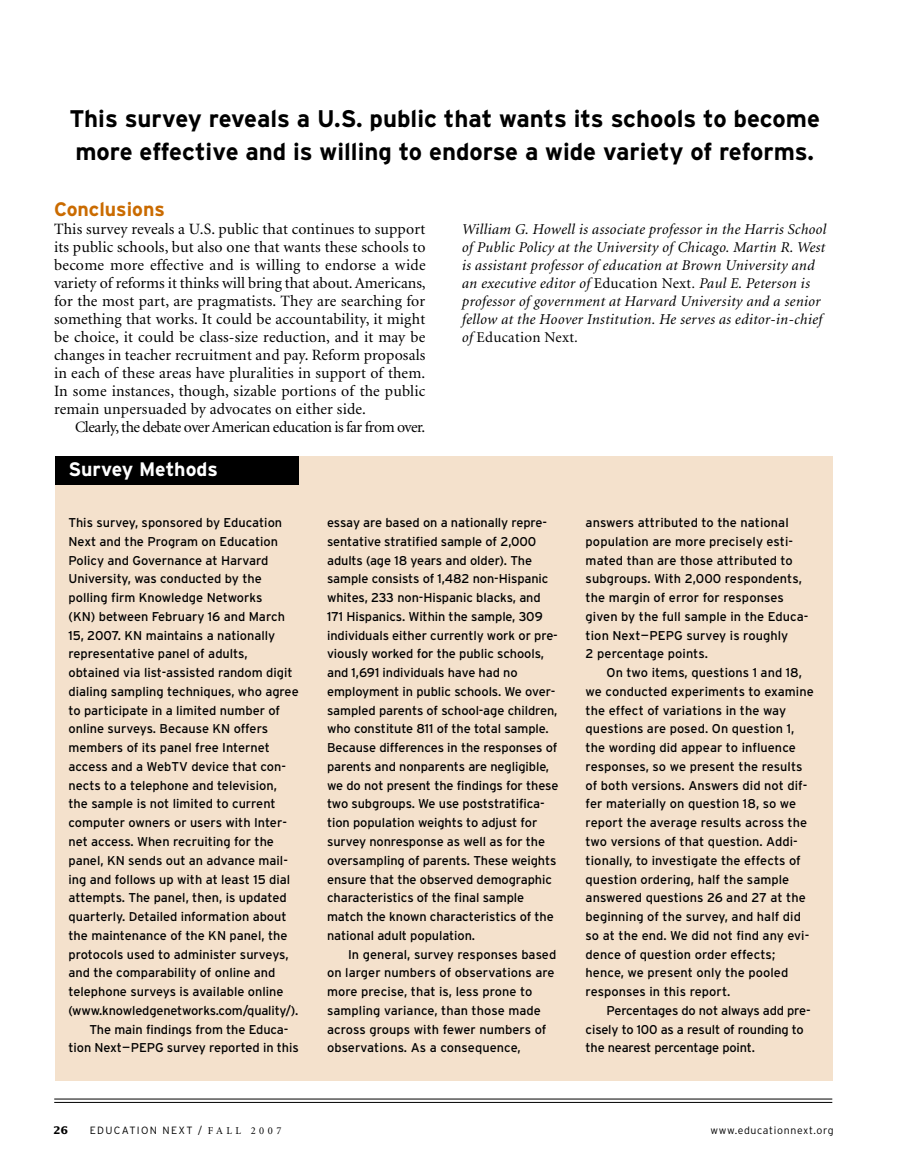
<style>
.page{position:relative;width:905px;height:1175px;background:#fff}
.page>*{position:absolute;margin:0;border:0;box-sizing:border-box;transform-origin:0 0}
.t1{font:700 24px/33px "Interstate";color:#000}
.t2{font:700 19.5px "Interstate";color:#fff}
.t3{font:700 19.5px "Interstate";color:#ca6b00}
.t4{font:15.75px/18px "Minion";letter-spacing:-.01em;color:#000;text-align:justify}
.t5{font:15.75px "Minion";letter-spacing:-.03em;color:#000}
.t6{font:italic 15px/18px "Minion";letter-spacing:.02em;color:#000}
.t7{font:12.75px/18.8px "Interstate";letter-spacing:-.005em;color:#000}
.t8{font:300 10.5px "Interstate";letter-spacing:.13em;color:#000}
.t9{font:300 10.5px "Interstate";letter-spacing:.065em;color:#000}
.t10{font:700 10.5px "Lucida";color:#000}
.s1{font-style:normal}
.s2{font-family:"Minion";font-weight:400}
</style>
<div class="page">
<div style="left:55px;top:455px;width:777px;height:625px;background:#f4e1cc"></div>
<div style="left:55px;top:455px;width:243px;height:29px;background:#000"></div>
<hr style="left:54px;top:1102px;width:778px;height:1px;background:#000">
<hr style="left:54px;top:1098px;width:778px;height:1px;background:#000">
<h1 class="t1" style="left:69px;top:102px;width:752px">This survey reveals a U.S. public that wants its schools to become more effective and is willing to endorse a wide variety of reforms.</h1>
<h2 class="t3" style="left:54px;top:198px;width:112px">Conclusions</h2>
<p class="t4" style="left:54px;top:221px;width:373px">This survey reveals a U.S. public that continues to support its public schools, but also one that wants these schools to become more effective and is willing to endorse a wide variety of reforms it thinks will bring that about. Americans, for the most part, are pragmatists. They are searching for something that works. It could be accountability, it might be choice, it could be class-size reduction, and it may be changes in teacher recruitment and pay. Reform proposals in each of these areas have pluralities in support of them.<br>In some instances, though, sizable portions of the public remain unpersuaded by advocates on either side.</p>
<p class="t5" style="left:75px;top:421px;width:352px">Clearly, the debate over American education is far from over.</p>
<h2 class="t2" style="left:68px;top:458px;width:151px">Survey Methods</h2>
<p class="t6" style="left:461px;top:221px;width:366px">William G. Howell is associate professor in the Harris School of Public Policy at the University of Chicago. Martin R. West is assistant professor of education at Brown University and an executive editor of <span class="s1">Education Next</span>. Paul E. Peterson is professor of government at Harvard University and a senior fellow at the Hoover Institution. He serves as editor-in-chief of <span class="s1">Education Next</span>.</p>
<p class="t7" style="left:68px;top:513px;width:215px">This survey, sponsored by Education</p>
<p class="t7" style="left:68px;top:532px;width:211px">Next and the Program on Education</p>
<p class="t7" style="left:68px;top:551px;width:201px">Policy and Governance at Harvard</p>
<p class="t7" style="left:68px;top:569px;width:195px">University, was conducted by the</p>
<p class="t7" style="left:68px;top:588px;width:195px">polling firm Knowledge Networks</p>
<p class="t7" style="left:68px;top:607px;width:218px">(KN) between February 16 and March</p>
<p class="t7" style="left:68px;top:626px;width:208px">15, 2007. KN maintains a nationally</p>
<p class="t7" style="left:68px;top:644px;width:181px">representative panel of adults,</p>
<p class="t7" style="left:68px;top:663px;width:226px">obtained via list-assisted random digit</p>
<p class="t7" style="left:68px;top:682px;width:232px">dialing sampling techniques, who agree</p>
<p class="t7" style="left:68px;top:701px;width:213px">to participate in a limited number of</p>
<p class="t7" style="left:68px;top:719px;width:201px">online surveys. Because KN offers</p>
<p class="t7" style="left:68px;top:738px;width:203px">members of its panel free Internet</p>
<p class="t7" style="left:68px;top:757px;width:219px">access and a WebTV device that con-</p>
<p class="t7" style="left:68px;top:776px;width:210px">nects to a telephone and television,</p>
<p class="t7" style="left:68px;top:794px;width:209px">the sample is not limited to current</p>
<p class="t7" style="left:68px;top:813px;width:220px">computer owners or users with Inter-</p>
<p class="t7" style="left:68px;top:832px;width:207px">net access. When recruiting for the</p>
<p class="t7" style="left:68px;top:851px;width:221px">panel, KN sends out an advance mail-</p>
<p class="t7" style="left:68px;top:869px;width:223px">ing and follows up with at least 15 dial</p>
<p class="t7" style="left:68px;top:888px;width:220px">attempts. The panel, then, is updated</p>
<p class="t7" style="left:68px;top:907px;width:220px">quarterly. Detailed information about</p>
<p class="t7" style="left:68px;top:926px;width:220px">the maintenance of the KN panel, the</p>
<p class="t7" style="left:68px;top:944px;width:222px">protocols used to administer surveys,</p>
<p class="t7" style="left:68px;top:963px;width:208px">and the comparability of online and</p>
<p class="t7" style="left:68px;top:982px;width:216px">telephone surveys is available online</p>
<p class="t7" style="left:68px;top:1001px;width:231px">(www.knowledgenetworks.com/quality/).</p>
<p class="t7" style="left:89px;top:1019px;width:200px">The main findings from the Educa-</p>
<p class="t7" style="left:68px;top:1038px;width:232px">tion Next–PEPG survey reported in this</p>
<p class="t7" style="left:327px;top:513px;width:233px">essay are based on a nationally repre&shy;sentative stratified sample of 2,000 adults (age 18 years and older). The sample consists of 1,482 non-Hispanic whites, 233 non-Hispanic blacks, and 171 Hispanics. Within the sample, 309 individuals either currently work or pre&shy;viously worked for the public schools, and 1,691 individuals have had no employment in public schools. We over&shy;sampled parents of school-age children, who constitute 811 of the total sample.<br>Because differences in the responses of parents and nonparents are negligible, we do not present the findings for these two subgroups. We use poststratifica&shy;tion population weights to adjust for survey nonresponse as well as for the oversampling of parents. These weights ensure that the observed demographic characteristics of the final sample match the known characteristics of the national adult population.</p>
<p class="t7" style="left:327px;top:944px;width:231px;text-indent:21px">In general, survey responses based on larger numbers of observations are more precise, that is, less prone to sampling variance, than those made across groups with fewer numbers of observations. As a consequence,</p>
<p class="t7" style="left:585px;top:513px;width:224px">answers attributed to the national population are more precisely esti&shy;mated than are those attributed to subgroups. With 2,000 respondents, the margin of error for responses given by the full sample in the Educa&shy;tion Next–PEPG survey is roughly<br>2 percentage points.</p>
<p class="t7" style="left:585px;top:663px;width:230px;text-indent:21px">On two items, questions 1 and 18, we conducted experiments to examine the effect of variations in the way questions are posed. On question 1, the wording did appear to influence responses, so we present the results of both versions. Answers did not dif&shy;fer materially on question 18, so we report the average results across the two versions of that question. Addi&shy;tionally, to investigate the effects of question ordering, half the sample answered questions 26 and 27 at the beginning of the survey, and half did so at the end. We did not find any evi&shy;dence of question order effects; hence, we present only the pooled responses in this report.</p>
<p class="t7" style="left:585px;top:1001px;width:226px;text-indent:21px">Percentages do not always add pre&shy;cisely to 100 as a result of rounding to the nearest percentage point.</p>
<p class="t10" style="left:54px;top:1124px;width:16px">26</p>
<p class="t8" style="left:90px;top:1124px;width:193px">EDUCATION NEXT / <span class="s2">F A L L 2 0 0 7</span></p>
<p class="t9" style="left:710px;top:1124px;width:125px">www.educationnext.org</p>
</div>
